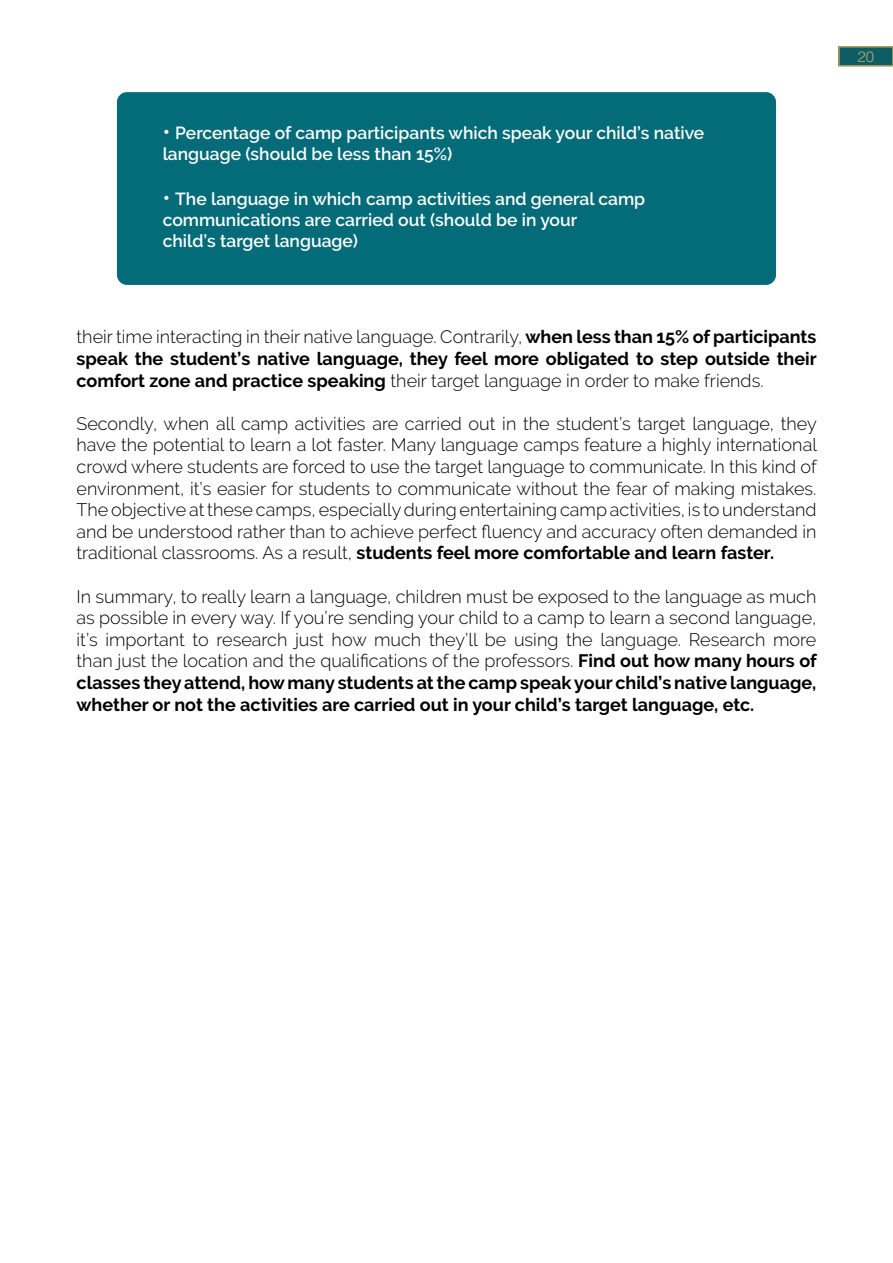
<style>
.page{position:relative;width:893px;height:1263px;background:#fff}
.page>*{position:absolute;margin:0;border:0;box-sizing:border-box;transform-origin:0 0}
.t1{font:300 18px/21.6px "Raleway";color:#000;text-align:justify}
.t2{font:700 18px/21.6px "Raleway";color:#000;text-align:justify}
.t3{font:600 17.4px/21px "Raleway";color:#fff}
.t4{font:300 15px "Helvetica LT Std";color:#bba86f}
.s1{font-size:20.7px}
.s2{font-weight:300}
.s3{font-weight:700}
</style>
<div class="page">
<div style="left:839px;top:47px;width:54px;height:19px;background:#0f5d64"></div>
<div style="left:838px;top:46px;width:55px;height:21px;border:2px solid #b5a15f"></div>
<div style="left:117px;top:92px;width:659px;height:193px;background:#046c79;border-radius:10px"></div>
<p class="t3" style="left:163px;top:122px;width:543px"><span class="s1">•</span> Percentage of camp participants which speak your child’s native language (should be less than 15%)</p>
<p class="t3" style="left:163px;top:189px;width:484px"><span class="s1">•</span> The language in which camp activities and general camp communications are carried out (should be in your<br>child’s target language)</p>
<p class="t2" style="left:77px;top:326px;width:742px"><span class="s2">their time interacting in their native language. Contrarily,</span> when less than 15% of participants speak the student’s native language, they feel more obligated to step outside their comfort zone and practice speaking <span class="s2">their target language in order to make friends.</span></p>
<p class="t1" style="left:77px;top:412px;width:742px">Secondly, when all camp activities are carried out in the student’s target language, they have the potential to learn a lot faster. Many language camps feature a highly international crowd where students are forced to use the target language to communicate. In this kind of environment, it’s easier for students to communicate without the fear of making mistakes.<br>The objective at these camps, especially during entertaining camp activities, is to understand and be understood rather than to achieve perfect fluency and accuracy often demanded in traditional classrooms. As a result, <span class="s3">students feel more comfortable and learn faster.</span></p>
<p class="t1" style="left:77px;top:585px;width:742px">In summary, to really learn a language, children must be exposed to the language as much as possible in every way. If you’re sending your child to a camp to learn a second language, it’s important to research just how much they’ll be using the language. Research more than just the location and the qualifications of the professors. <span class="s3">Find out how many hours of classes they attend, how many students at the camp speak your child’s native language, whether or not the activities are carried out in your child’s target language, etc.</span></p>
<p class="t4" style="left:858px;top:47px;width:18px">20</p>
</div>
